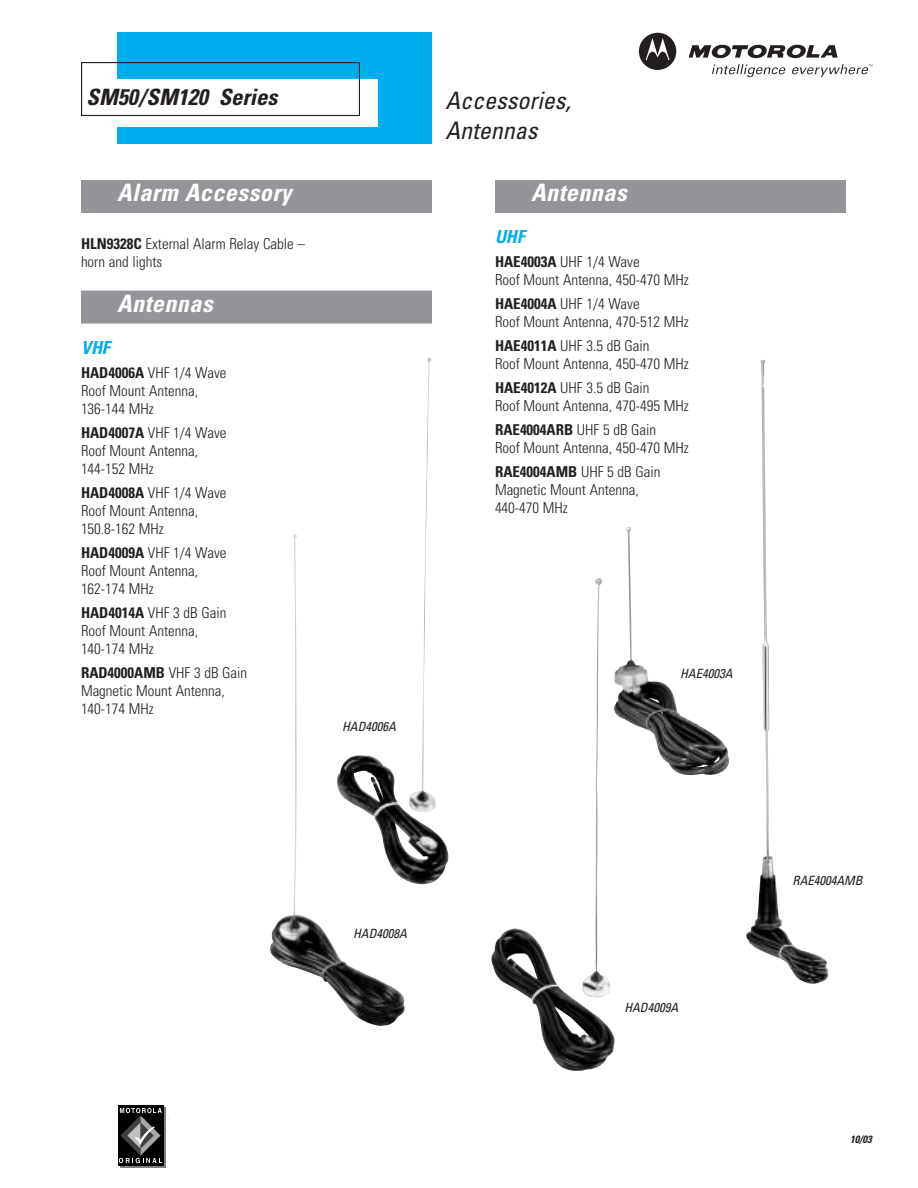
<style>
.page{position:relative;width:918px;height:1188px;background:#fff}
.page>*{position:absolute;margin:0;border:0;box-sizing:border-box;transform-origin:0 0}
.t1{font:italic 700 condensed 24px "Univers";letter-spacing:.02em;color:#fff}
.t2{font:italic condensed 24px/30px "Univers";color:#231f20}
.t3{font:italic 700 condensed 22.5px "Univers";color:#231f20}
.t4{font:italic 700 condensed 18px "Univers";color:#00aeef}
.t5{font:300 condensed 15px/18px "Univers";color:#231f20}
.t6{font:italic condensed 12.75px "Univers";color:#231f20}
.t7{font:italic 700 condensed 10.5px "Univers";color:#231f20}
.s1{font-weight:700}
</style>
<div class="page">
<svg style="left:120px;top:1107px;width:45px;height:61px"></svg>
<div style="left:118px;top:1105px;width:45px;height:61px;background:#000"></div>
<svg style="left:119px;top:1108px;width:43px;height:55px"></svg>
<div style="left:117px;top:33px;width:315px;height:111px;background:#00aeef"></div>
<svg style="left:639px;top:33px;width:37px;height:37px"></svg>
<svg style="left:689px;top:45px;width:183px;height:32px"></svg>
<div style="left:81px;top:79px;width:297px;height:48px;background:#fff"></div>
<div style="left:81px;top:62px;width:279px;height:54px;border:1px solid #231f20"></div>
<div style="left:81px;top:180px;width:351px;height:33px;background:#939598"></div>
<div style="left:81px;top:291px;width:351px;height:33px;background:#939598"></div>
<div style="left:495px;top:180px;width:351px;height:33px;background:#939598"></div>
<img style="left:270px;top:534px;width:135px;height:492px">
<img style="left:337px;top:357px;width:111px;height:527px">
<img style="left:615px;top:527px;width:114px;height:248px">
<img style="left:491px;top:578px;width:124px;height:493px">
<img style="left:746px;top:360px;width:82px;height:624px">
<h2 class="t3" style="left:87px;top:89px;width:192px">SM50/SM120 Series</h2>
<h1 class="t1" style="left:117px;top:184px;width:176px">Alarm Accessory</h1>
<p class="t5" style="left:81px;top:236px;width:226px"><span class="s1">HLN9328C</span> External Alarm Relay Cable – horn and lights</p>
<h1 class="t1" style="left:117px;top:294px;width:97px">Antennas</h1>
<p class="t4" style="left:81px;top:341px;width:30px">VHF</p>
<p class="t5" style="left:81px;top:365px;width:147px"><span class="s1">HAD4006A</span> VHF 1/4 Wave<br>Roof Mount Antenna,<br>136-144 MHz</p>
<p class="t5" style="left:81px;top:425px;width:147px"><span class="s1">HAD4007A</span> VHF 1/4 Wave<br>Roof Mount Antenna,<br>144-152 MHz</p>
<p class="t5" style="left:81px;top:485px;width:147px"><span class="s1">HAD4008A</span> VHF 1/4 Wave<br>Roof Mount Antenna,<br>150.8-162 MHz</p>
<p class="t5" style="left:81px;top:545px;width:147px"><span class="s1">HAD4009A</span> VHF 1/4 Wave<br>Roof Mount Antenna,<br>162-174 MHz</p>
<p class="t5" style="left:81px;top:605px;width:147px"><span class="s1">HAD4014A</span> VHF 3 dB Gain<br>Roof Mount Antenna,<br>140-174 MHz</p>
<p class="t5" style="left:81px;top:665px;width:168px"><span class="s1">RAD4000AMB</span> VHF 3 dB Gain<br>Magnetic Mount Antenna,<br>140-174 MHz</p>
<p class="t6" style="left:342px;top:722px;width:55px">HAD4006A</p>
<h1 class="t2" style="left:446px;top:88px;width:127px">Accessories,<br>Antennas</h1>
<h1 class="t1" style="left:531px;top:184px;width:97px">Antennas</h1>
<p class="t4" style="left:495px;top:230px;width:31px">UHF</p>
<p class="t5" style="left:495px;top:254px;width:195px"><span class="s1">HAE4003A</span> UHF 1/4 Wave<br>Roof Mount Antenna, 450-470 MHz</p>
<p class="t5" style="left:495px;top:296px;width:195px"><span class="s1">HAE4004A</span> UHF 1/4 Wave<br>Roof Mount Antenna, 470-512 MHz</p>
<p class="t5" style="left:495px;top:338px;width:195px"><span class="s1">HAE4011A</span> UHF 3.5 dB Gain<br>Roof Mount Antenna, 450-470 MHz</p>
<p class="t5" style="left:495px;top:380px;width:195px"><span class="s1">HAE4012A</span> UHF 3.5 dB Gain<br>Roof Mount Antenna, 470-495 MHz</p>
<p class="t5" style="left:495px;top:422px;width:195px"><span class="s1">RAE4004ARB</span> UHF 5 dB Gain<br>Roof Mount Antenna, 450-470 MHz</p>
<p class="t5" style="left:495px;top:464px;width:167px"><span class="s1">RAE4004AMB</span> UHF 5 dB Gain<br>Magnetic Mount Antenna,<br>440-470 MHz</p>
<p class="t6" style="left:680px;top:669px;width:54px">HAE4003A</p>
<p class="t6" style="left:353px;top:929px;width:55px">HAD4008A</p>
<p class="t6" style="left:624px;top:1002px;width:55px">HAD4009A</p>
<p class="t6" style="left:793px;top:875px;width:72px">RAE4004AMB</p>
<p class="t7" style="left:850px;top:1136px;width:23px">10/03</p>
</div>
